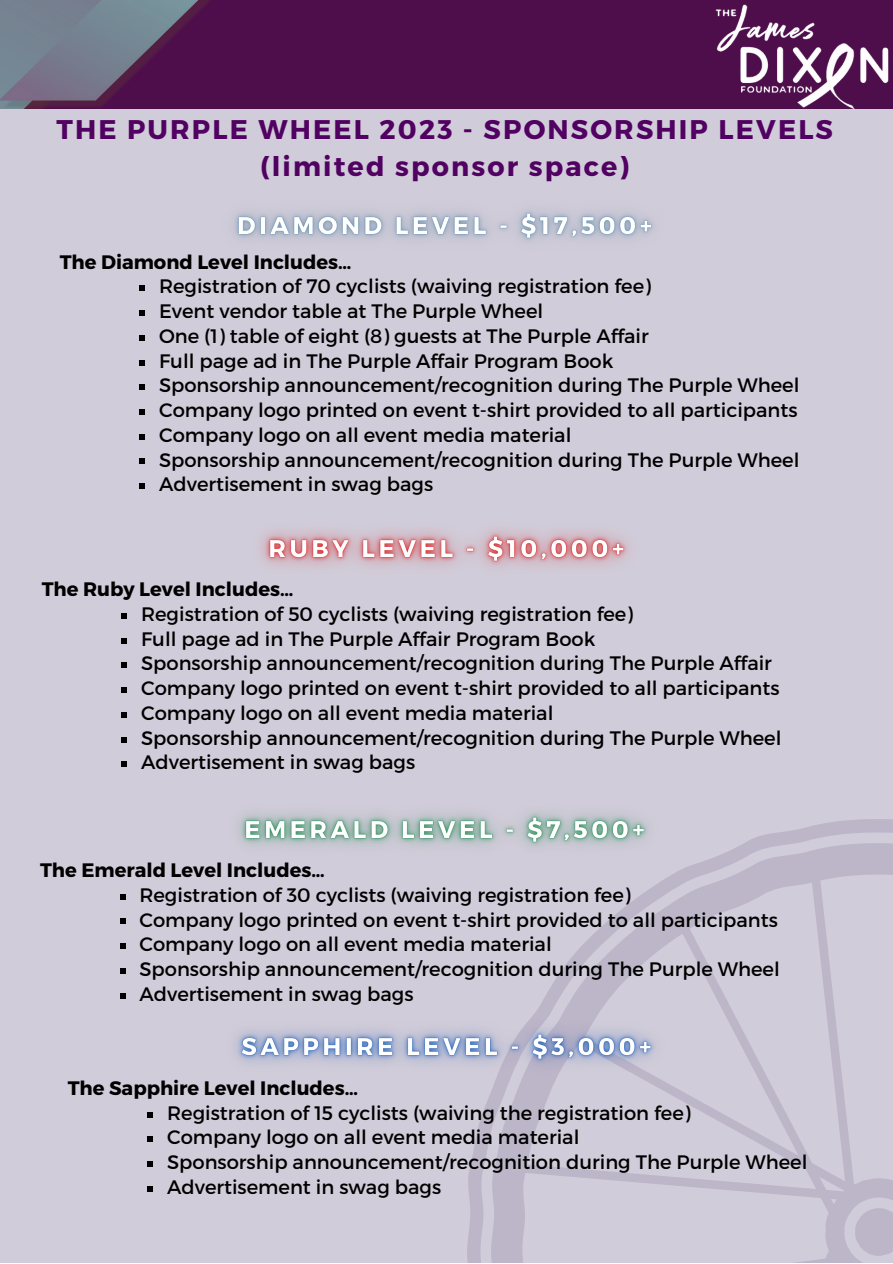
<style>
.page{position:relative;width:893px;height:1264px;background:#fff}
.page>*{position:absolute;margin:0;border:0;box-sizing:border-box;transform-origin:0 0}
.t1{font:700 27px "Montserrat";letter-spacing:.08em;color:#510161}
.t2{font:19.5px "Montserrat";color:#000}
.t3{font:700 19.5px "Montserrat";color:#000}
</style>
<div class="page">
<div style="left:0;top:0;width:892px;height:1262px;background:#d1ccd9"></div>
<div style="left:0;top:0;width:892px;height:109px;background:#4e0e4c"></div>
<img style="left:0;top:0;width:209px;height:109px">
<img style="left:261px;top:531px;width:367px;height:35px">
<svg style="left:121px;top:613px;width:6px;height:5px"></svg>
<svg style="left:121px;top:638px;width:6px;height:5px"></svg>
<svg style="left:121px;top:662px;width:6px;height:6px"></svg>
<svg style="left:121px;top:687px;width:6px;height:6px"></svg>
<svg style="left:121px;top:712px;width:6px;height:5px"></svg>
<svg style="left:121px;top:737px;width:6px;height:5px"></svg>
<svg style="left:121px;top:761px;width:6px;height:6px"></svg>
<svg style="left:467px;top:819px;width:425px;height:443px"></svg>
<svg style="left:490px;top:843px;width:402px;height:419px"></svg>
<img style="left:235px;top:999px;width:453px;height:94px">
<svg style="left:147px;top:1112px;width:6px;height:5px"></svg>
<svg style="left:147px;top:1136px;width:6px;height:6px"></svg>
<svg style="left:147px;top:1161px;width:6px;height:5px"></svg>
<svg style="left:147px;top:1186px;width:6px;height:5px"></svg>
<img style="left:233px;top:210px;width:421px;height:32px">
<svg style="left:139px;top:285px;width:6px;height:6px"></svg>
<svg style="left:139px;top:310px;width:6px;height:6px"></svg>
<svg style="left:139px;top:335px;width:6px;height:5px"></svg>
<svg style="left:139px;top:360px;width:6px;height:5px"></svg>
<svg style="left:139px;top:384px;width:6px;height:6px"></svg>
<svg style="left:139px;top:409px;width:6px;height:6px"></svg>
<svg style="left:139px;top:434px;width:6px;height:5px"></svg>
<svg style="left:139px;top:458px;width:6px;height:6px"></svg>
<svg style="left:139px;top:483px;width:6px;height:6px"></svg>
<img style="left:238px;top:812px;width:443px;height:64px">
<svg style="left:120px;top:894px;width:5px;height:5px"></svg>
<svg style="left:120px;top:918px;width:5px;height:6px"></svg>
<svg style="left:120px;top:943px;width:5px;height:6px"></svg>
<svg style="left:120px;top:968px;width:5px;height:5px"></svg>
<svg style="left:120px;top:993px;width:5px;height:5px"></svg>
<img style="left:715px;top:4px;width:174px;height:105px">
<p class="t1" style="left:56px;top:112px;width:778px">THE PURPLE WHEEL 2023 - SPONSORSHIP LEVELS</p>
<p class="t1" style="left:260px;top:149px;width:370px">(limited sponsor space)</p>
<p class="t3" style="left:60px;top:249px;width:293px">The Diamond Level Includes…</p>
<p class="t2" style="left:159px;top:274px;width:493px">Registration of 70 cyclists (waiving registration fee)</p>
<p class="t2" style="left:159px;top:298px;width:385px">Event vendor table at The Purple Wheel</p>
<p class="t2" style="left:159px;top:323px;width:491px">One (1) table of eight (8) guests at The Purple Affair</p>
<p class="t2" style="left:159px;top:348px;width:455px">Full page ad in The Purple Affair Program Book</p>
<p class="t2" style="left:159px;top:373px;width:641px">Sponsorship announcement/recognition during The Purple Wheel</p>
<p class="t2" style="left:159px;top:397px;width:640px">Company logo printed on event t-shirt provided to all participants</p>
<p class="t2" style="left:159px;top:422px;width:414px">Company logo on all event media material</p>
<p class="t2" style="left:159px;top:447px;width:641px">Sponsorship announcement/recognition during The Purple Wheel</p>
<p class="t2" style="left:159px;top:471px;width:275px">Advertisement in swag bags</p>
<p class="t3" style="left:42px;top:576px;width:253px">The Ruby Level Includes…</p>
<p class="t2" style="left:141px;top:601px;width:493px">Registration of 50 cyclists (waiving registration fee)</p>
<p class="t2" style="left:141px;top:626px;width:455px">Full page ad in The Purple Affair Program Book</p>
<p class="t2" style="left:141px;top:650px;width:632px">Sponsorship announcement/recognition during The Purple Affair</p>
<p class="t2" style="left:141px;top:675px;width:640px">Company logo printed on event t-shirt provided to all participants</p>
<p class="t2" style="left:141px;top:700px;width:414px">Company logo on all event media material</p>
<p class="t2" style="left:141px;top:725px;width:641px">Sponsorship announcement/recognition during The Purple Wheel</p>
<p class="t2" style="left:141px;top:749px;width:275px">Advertisement in swag bags</p>
<p class="t3" style="left:40px;top:857px;width:286px">The Emerald Level Includes…</p>
<p class="t2" style="left:139px;top:882px;width:492px">Registration of 30 cyclists (waiving registration fee)</p>
<p class="t2" style="left:139px;top:906px;width:640px">Company logo printed on event t-shirt provided to all participants</p>
<p class="t2" style="left:139px;top:931px;width:414px">Company logo on all event media material</p>
<p class="t2" style="left:139px;top:956px;width:641px">Sponsorship announcement/recognition during The Purple Wheel</p>
<p class="t2" style="left:139px;top:981px;width:275px">Advertisement in swag bags</p>
<p class="t3" style="left:68px;top:1075px;width:292px">The Sapphire Level Includes…</p>
<p class="t2" style="left:167px;top:1100px;width:525px">Registration of 15 cyclists (waiving the registration fee)</p>
<p class="t2" style="left:167px;top:1124px;width:414px">Company logo on all event media material</p>
<p class="t2" style="left:167px;top:1149px;width:641px">Sponsorship announcement/recognition during The Purple Wheel</p>
<p class="t2" style="left:167px;top:1174px;width:275px">Advertisement in swag bags</p>
</div>
